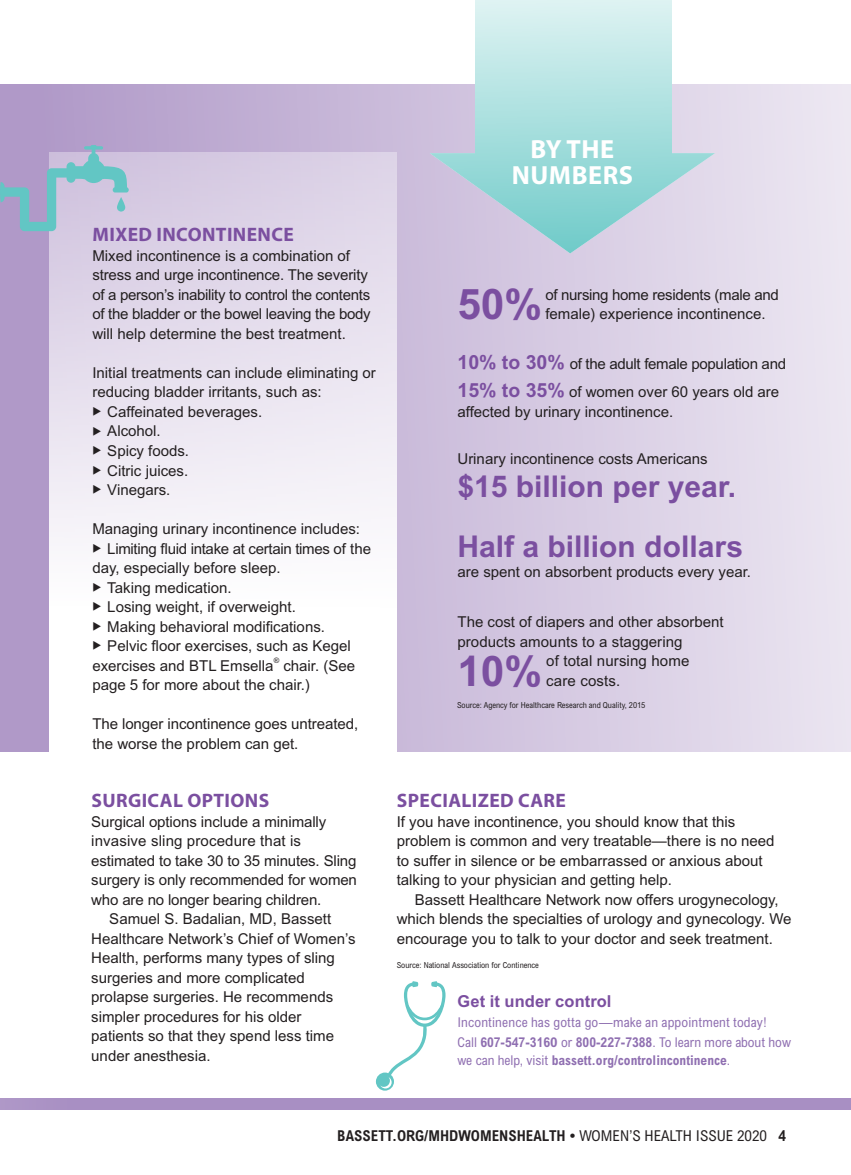
<style>
.page{position:relative;width:851px;height:1175px;background:#fff}
.page>*{position:absolute;margin:0;border:0;box-sizing:border-box;transform-origin:0 0}
._1_Body_no_indent{font:700 42.3px "Arial MT Std";color:#7b4fa0}
._1_Body_no_indent-2{font:700 30px "Arial MT Std";color:#7b4fa0}
._1_Body_breaker{font:700 26.25px "Myriad Pro";letter-spacing:.02em;color:#fff}
._1_Body_breaker-2{font:700 19.5px "Myriad Pro";letter-spacing:.02em;color:#7b4fa0}
._4_CTA_-_body{font:700 16.5px "Arial MT Std";letter-spacing:.005em;color:#7b4fa0}
._1_Body_no_indent-3{font:15px/19.5px "Arial MT Std";color:#231f20}
._1_BODY{font:15px/19.5px "Arial MT Std";color:#231f20}
._1_BODY-2{font:15px/19.5px "Arial MT Std";letter-spacing:-.02em;color:#231f20}
.t1{font:700 condensed 15px "Arial MT Std";color:#231f20}
._1_Body_no_indent-4{font:15px "Arial MT Std";letter-spacing:-.02em;color:#231f20}
._4_CTA_-_body-2{font:condensed 13.5px/19.5px "Arial MT Std";letter-spacing:.01em;color:#8f6fb1}
._4_CTA_-_body-3{font:700 condensed 13.5px "Arial MT Std";color:#8f6fb1}
._4_Source_line{font:condensed 8.25px "Arial MT Std";color:#231f20}
.t2{font:7.5px "Arial MT Std";color:#231f20}
.s1{font-size:10.5px}
.s2{font-weight:700;font-size:19.5px;color:#7b4fa0}
.s3{font-weight:700}
.s4{font-weight:700;font-stretch:normal}
.s5{font-weight:400}
</style>
<div class="page">
<div style="left:0;top:84px;width:850px;height:668px;background:linear-gradient(to right,#ae97c7,#ebe6f1)"></div>
<div style="left:49px;top:153px;width:347px;height:601px;background:linear-gradient(to bottom,#d7cce3,#fff)"></div>
<svg style="left:0;top:145px;width:129px;height:86px"></svg>
<svg style="left:117px;top:197px;width:8px;height:14px"></svg>
<svg style="left:376px;top:981px;width:69px;height:109px"></svg>
<div style="left:377px;top:1074px;width:13px;height:12px;background:#62c6c4;border-radius:50%"></div>
<div style="left:0;top:1098px;width:850px;height:12px;background:#a88fc3"></div>
<div style="left:475px;top:0;width:196px;height:156px;background:linear-gradient(to bottom,#def3f2,#9bdad9)"></div>
<svg style="left:429px;top:153px;width:286px;height:100px"></svg>
<svg style="left:93px;top:407px;width:8px;height:9px"></svg>
<svg style="left:93px;top:426px;width:8px;height:9px"></svg>
<svg style="left:93px;top:446px;width:8px;height:9px"></svg>
<svg style="left:93px;top:465px;width:8px;height:9px"></svg>
<svg style="left:93px;top:485px;width:8px;height:9px"></svg>
<svg style="left:93px;top:543px;width:8px;height:9px"></svg>
<svg style="left:93px;top:582px;width:8px;height:9px"></svg>
<svg style="left:93px;top:602px;width:8px;height:9px"></svg>
<svg style="left:93px;top:621px;width:8px;height:9px"></svg>
<svg style="left:93px;top:641px;width:8px;height:9px"></svg>
<p class="_1_Body_breaker-2" style="left:93px;top:222px;width:203px">MIXED INCONTINENCE</p>
<p class="_1_Body_no_indent-3" style="left:92px;top:246px;width:280px">Mixed incontinence is a combination of stress and urge incontinence. The severity of a person’s inability to control the contents of the bladder or the bowel leaving the body will help determine the best treatment.</p>
<p class="_1_BODY" style="left:92px;top:363px;width:285px">Initial treatments can include eliminating or reducing bladder irritants, such as:</p>
<p class="_1_BODY" style="left:102px;top:402px;width:162px"><span class="s1">X</span> Caffeinated beverages.</p>
<p class="_1_BODY" style="left:102px;top:421px;width:61px"><span class="s1">X</span> Alcohol.</p>
<p class="_1_BODY" style="left:102px;top:441px;width:89px"><span class="s1">X</span> Spicy foods.</p>
<p class="_1_BODY" style="left:102px;top:460px;width:88px"><span class="s1">X</span> Citric juices.</p>
<p class="_1_BODY" style="left:102px;top:480px;width:70px"><span class="s1">X</span> Vinegars.</p>
<p class="_1_BODY" style="left:92px;top:519px;width:269px">Managing urinary incontinence includes:</p>
<p class="_1_BODY-2" style="left:92px;top:538px;width:280px;text-indent:9px"><span class="s1">X</span> Limiting fluid intake at certain times of the day, especially before sleep.</p>
<p class="_1_BODY" style="left:102px;top:577px;width:131px"><span class="s1">X</span> Taking medication.</p>
<p class="_1_BODY" style="left:102px;top:597px;width:196px"><span class="s1">X</span> Losing weight, if overweight.</p>
<p class="_1_BODY" style="left:102px;top:616px;width:225px"><span class="s1">X</span> Making behavioral modifications.</p>
<p class="_1_BODY" style="left:92px;top:636px;width:260px;text-indent:9px"><span class="s1">X</span> Pelvic floor exercises, such as Kegel exercises and BTL Emsella</p>
<p class="t2" style="left:274px;top:656px;width:7px">®</p>
<p class="_1_BODY" style="left:92px;top:655px;width:264px;text-indent:191px">chair. (See page 5 for more about the chair.)</p>
<p class="_1_BODY" style="left:92px;top:714px;width:267px">The longer incontinence goes untreated, the worse the problem can get.</p>
<p class="_1_Body_breaker-2" style="left:91px;top:788px;width:179px">SURGICAL OPTIONS</p>
<p class="_1_Body_no_indent-3" style="left:91px;top:811px;width:267px">Surgical options include a minimally invasive sling procedure that is estimated to take 30 to 35 minutes. Sling surgery is only recommended for women who are no longer bearing children.</p>
<p class="_1_BODY" style="left:91px;top:909px;width:266px;text-indent:18px">Samuel S. Badalian, MD, Bassett<br>Healthcare Network’s Chief of Women’s<br>Health, performs many types of sling surgeries and more complicated prolapse surgeries. He recommends simpler procedures for his older patients so that they spend less time under anesthesia.</p>
<p class="_1_Body_breaker" style="left:530px;top:132px;width:85px">BY THE</p>
<p class="_1_Body_breaker" style="left:511px;top:158px;width:123px">NUMBERS</p>
<p class="_1_Body_no_indent" style="left:457px;top:280px;width:86px">50%</p>
<p class="_1_Body_no_indent-3" style="left:545px;top:285px;width:235px">of nursing home residents (male and female) experience incontinence.</p>
<p class="_1_Body_no_indent-4" style="left:457px;top:355px;width:330px"><span class="s2">10% to 30%</span> of the adult female population and</p>
<p class="_1_Body_no_indent-3" style="left:457px;top:382px;width:323px"><span class="s2">15% to 35%</span> of women over 60 years old are affected by urinary incontinence.</p>
<p class="_1_Body_no_indent-3" style="left:457px;top:448px;width:252px">Urinary incontinence costs Americans</p>
<p class="_1_Body_no_indent-2" style="left:457px;top:468px;width:280px">$15 billion per year.</p>
<p class="_1_Body_no_indent-2" style="left:457px;top:529px;width:287px">Half a billion dollars</p>
<p class="_1_Body_no_indent-3" style="left:457px;top:562px;width:295px">are spent on absorbent products every year.</p>
<p class="_1_Body_no_indent-3" style="left:457px;top:612px;width:267px">The cost of diapers and other absorbent products amounts to a staggering</p>
<p class="_1_Body_no_indent" style="left:457px;top:646px;width:86px">10%</p>
<p class="_1_Body_no_indent-3" style="left:546px;top:651px;width:145px">of total nursing home care costs.</p>
<p class="_4_Source_line" style="left:457px;top:699px;width:190px">Source: Agency for Healthcare Research and Quality, 2015</p>
<p class="_1_Body_breaker-2" style="left:397px;top:788px;width:170px">SPECIALIZED CARE</p>
<p class="_1_Body_no_indent-3" style="left:396px;top:811px;width:379px">If you have incontinence, you should know that this problem is common and very treatable—there is no need to suffer in silence or be embarrassed or anxious about talking to your physician and getting help.</p>
<p class="_1_BODY" style="left:396px;top:889px;width:396px;text-indent:18px">Bassett Healthcare Network now offers urogynecology, which blends the specialties of urology and gynecology. We encourage you to talk to your doctor and seek treatment.</p>
<p class="_4_Source_line" style="left:396px;top:959px;width:144px">Source: National Association for Continence</p>
<p class="_4_CTA_-_body" style="left:457px;top:992px;width:155px">Get it under control</p>
<p class="_4_CTA_-_body-2" style="left:457px;top:1012px;width:335px">Incontinence has gotta go—make an appointment today!<br>Call <span class="s3">607-547-316</span><span class="s4">0</span> or <span class="s3">800-227-7388</span>. To learn more about how</p>
<p class="_4_CTA_-_body-3" style="left:457px;top:1051px;width:274px"><span class="s5">we can help, visit</span> bassett.org/controlincontinence<span class="s5">.</span></p>
<p class="t1" style="left:337px;top:1126px;width:450px">BASSETT.ORG/MHDWOMENSHEALTH • <span class="s5">WOMEN’S HEALTH ISSUE 2020</span> 4</p>
</div>
